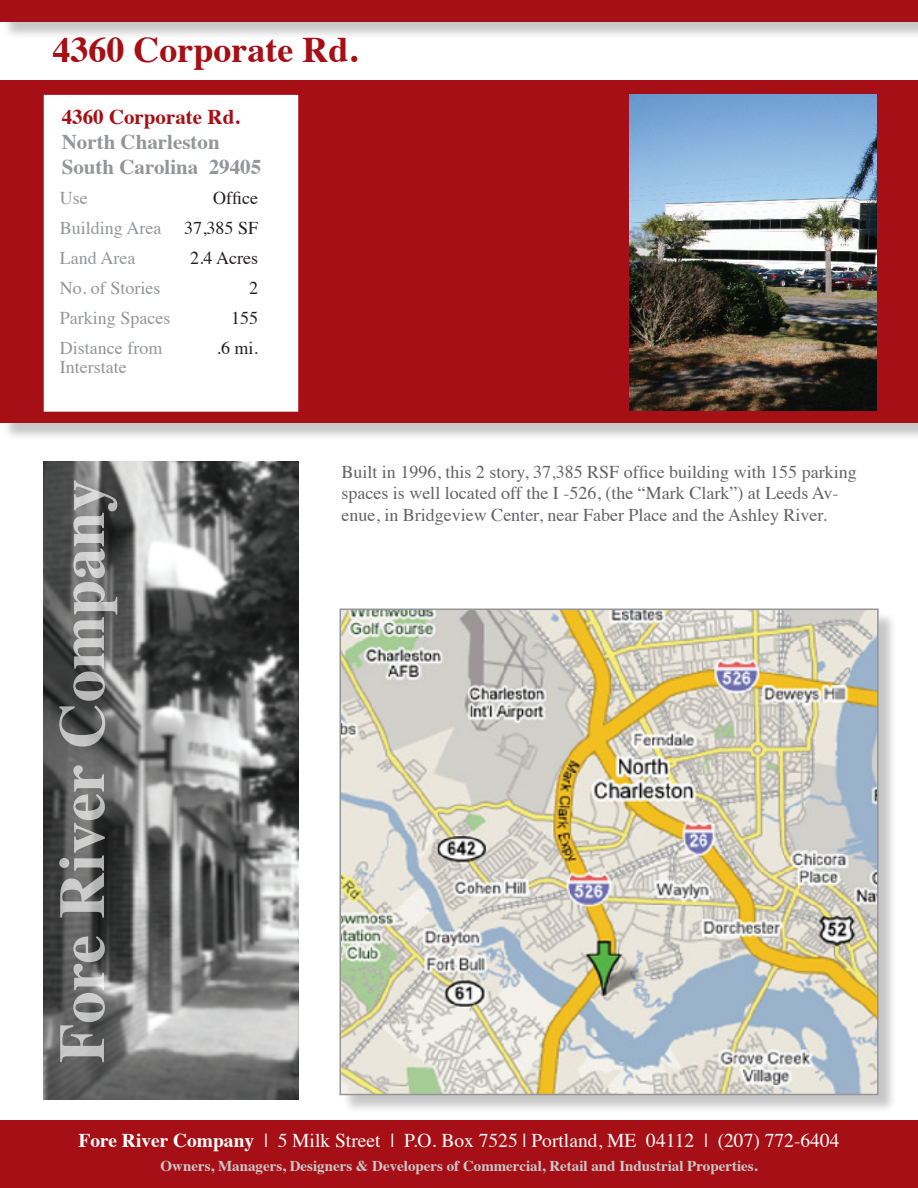
<style>
.page{position:relative;width:918px;height:1188px;background:#fff}
.page>*{position:absolute;margin:0;border:0;box-sizing:border-box;transform-origin:0 0}
.t1{font:700 36px "Times";color:#a60f15}
.t2{font:700 21px/25.2px "Times";color:#939598}
.t3{font:700 21px "Times";color:#a60f15}
.t4{font:19.5px "Times";color:#fff}
.t5{font:18px/21.6px "Times";color:#636366}
.t6{font:18px/30px "Times";color:#939598}
.t7{font:18px/30px "Times";color:#231f20;text-align:right}
.t8{font:700 15px "Times";color:#c7c8ca}
.s1{font-weight:700}
</style>
<div class="page">
<div style="left:342px;top:611px;width:555px;height:503px;background:#231f20;opacity:.25"></div>
<img style="left:342px;top:612px;width:534px;height:480px">
<div style="left:339px;top:609px;width:540px;height:486px;border:2px solid #939598"></div>
<img style="left:44px;top:461px;width:254px;height:638px">
<div style="left:2px;top:83px;width:916px;height:359px;background:#231f20;opacity:.25"></div>
<div style="left:0;top:80px;width:918px;height:343px;background:#a60f15"></div>
<div style="left:44px;top:95px;width:254px;height:317px;background:#fff"></div>
<img style="left:629px;top:94px;width:248px;height:317px">
<div style="left:0;top:1120px;width:918px;height:68px;background:#a60f15"></div>
<div style="left:2px;top:2px;width:916px;height:38px;background:#231f20;opacity:.25"></div>
<div style="left:0;top:0;width:918px;height:21px;background:#a60f15"></div>
<svg style="left:59px;top:480px;width:58px;height:582px"></svg>
<h1 class="t1" style="left:52px;top:15px;width:306px">4360 Corporate Rd.</h1>
<p class="t3" style="left:62px;top:96px;width:179px">4360 Corporate Rd.</p>
<p class="t2" style="left:62px;top:127px;width:201px">North Charleston<br>South Carolina 29405</p>
<p class="t6" style="left:60px;top:181px;width:112px">Use<br>Building Area<br>Land Area<br>No. of Stories<br>Parking Spaces<br>Distance from</p>
<p class="t6" style="left:60px;top:351px;width:68px">Interstate</p>
<p class="t7" style="left:184px;top:181px;width:76px">Office<br>37,385 SF<br>2.4 Acres<br>2<br>155<br>.6 mi.</p>
<p class="t5" style="left:341px;top:459px;width:517px">Built in 1996, this 2 story, 37,385 RSF office building with 155 parking spaces is well located off the I -526, (the “Mark Clark”) at Leeds Av&shy;enue, in Bridgeview Center, near Faber Place and the Ashley River.</p>
<p class="t4" style="left:78px;top:1122px;width:763px"><span class="s1">Fore River Company</span> | 5 Milk Street | P.O. Box 7525 | Portland, ME 04112 | (207) 772-6404</p>
<p class="t8" style="left:161px;top:1151px;width:598px">Owners, Managers, Designers &amp; Developers of Commercial, Retail and Industrial Properties.</p>
</div>
